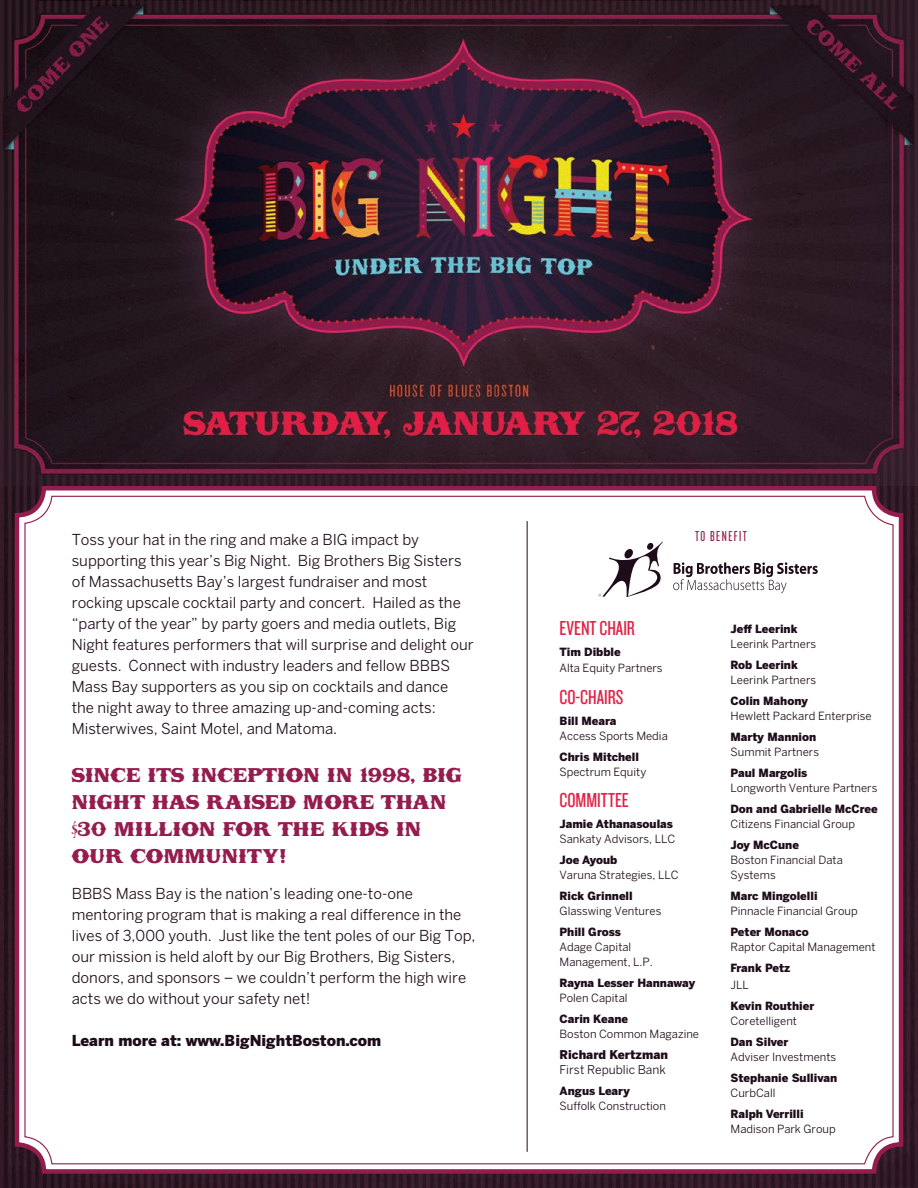
<style>
.page{position:relative;width:918px;height:1188px;background:#fff}
.page>*{position:absolute;margin:0;border:0;box-sizing:border-box;transform-origin:0 0}
.t1{font:27px/27px "LHF Boston Truckstyle C";color:#941c4e}
.t2{font:21px "Knockout 28 Junior Feathrwt";color:#e32045}
.t3{font:15px/21px "Benton Sans";color:#1e0c1a}
.t4{font:900 15px "Benton Sans";color:#1e0c1a}
.t5{font:15px "Knockout 27 Junior Bantamwt";letter-spacing:.1em;color:#941c4e}
.t6{font:12px "Benton Sans";color:#1e0c1a}
.t7{font:900 12px "Benton Sans";color:#1e0c1a}
.t8{font:11.25px/15px "Benton Sans";color:#1e0c1a}
.t9{font:900 11.25px "Benton Sans";color:#1e0c1a}
</style>
<div class="page">
<img style="left:0;top:486px;width:918px;height:702px">
<img style="left:0;top:0;width:918px;height:486px">
<div style="left:17px;top:488px;width:884px;height:683px;background:#fff;border-radius:27px"></div>
<div style="left:15px;top:486px;width:888px;height:688px;border:4px solid #941c4e;border-radius:27px"></div>
<hr style="left:527px;top:521px;width:1px;height:631px;background:#1e0c1a">
<svg style="left:598px;top:541px;width:65px;height:56px"></svg>
<svg style="left:673px;top:562px;width:145px;height:31px"></svg>
<p class="t3" style="left:72px;top:529px;width:404px">Toss your hat in the ring and make a BIG impact by supporting this year’s Big Night. Big Brothers Big Sisters of Massachusetts Bay’s largest fundraiser and most rocking upscale cocktail party and concert. Hailed as the “party of the year” by party goers and media outlets, Big Night features performers that will surprise and delight our guests. Connect with industry leaders and fellow BBBS Mass Bay supporters as you sip on cocktails and dance the night away to three amazing up-and-coming acts:<br>Misterwives, Saint Motel, and Matoma.</p>
<h1 class="t1" style="left:72px;top:759px;width:392px">since its inception in 1998, big night has raised more than $30 million for the kids in our community!</h1>
<p class="t3" style="left:72px;top:883px;width:405px">BBBS Mass Bay is the nation’s leading one-to-one mentoring program that is making a real difference in the lives of 3,000 youth. Just like the tent poles of our Big Top, our mission is held aloft by our Big Brothers, Big Sisters, donors, and sponsors – we couldn’t perform the high wire acts we do without your safety net!</p>
<p class="t4" style="left:72px;top:1031px;width:311px">Learn more at: www.BigNightBoston.com</p>
<p class="t5" style="left:695px;top:527px;width:53px">TO BENEFIT</p>
<h2 class="t2" style="left:560px;top:615px;width:77px">EVENT CHAIR</h2>
<p class="t9" style="left:560px;top:645px;width:63px">Tim Dibble</p>
<p class="t8" style="left:560px;top:660px;width:105px">Alta Equity Partners</p>
<h2 class="t2" style="left:560px;top:684px;width:65px">CO-CHAIRS</h2>
<p class="t9" style="left:560px;top:714px;width:58px">Bill Meara</p>
<p class="t8" style="left:560px;top:728px;width:110px">Access Sports Media</p>
<p class="t9" style="left:560px;top:750px;width:81px">Chris Mitchell</p>
<p class="t8" style="left:560px;top:764px;width:88px">Spectrum Equity</p>
<h2 class="t2" style="left:560px;top:787px;width:71px">COMMITTEE</h2>
<p class="t9" style="left:560px;top:817px;width:115px">Jamie Athanasoulas</p>
<p class="t8" style="left:560px;top:831px;width:117px">Sankaty Advisors, LLC</p>
<p class="t9" style="left:560px;top:853px;width:59px">Joe Ayoub</p>
<p class="t8" style="left:560px;top:867px;width:121px">Varuna Strategies, LLC</p>
<p class="t9" style="left:560px;top:889px;width:75px">Rick Grinnell</p>
<p class="t8" style="left:560px;top:903px;width:103px">Glasswing Ventures</p>
<p class="t9" style="left:560px;top:925px;width:63px">Phill Gross</p>
<p class="t8" style="left:560px;top:939px;width:95px">Adage Capital<br>Management, L.P.</p>
<p class="t9" style="left:560px;top:976px;width:137px">Rayna Lesser Hannaway</p>
<p class="t8" style="left:560px;top:990px;width:69px">Polen Capital</p>
<p class="t9" style="left:560px;top:1012px;width:70px">Carin Keane</p>
<p class="t8" style="left:560px;top:1026px;width:141px">Boston Common Magazine</p>
<p class="t7" style="left:560px;top:1047px;width:110px">Richard Kertzman</p>
<p class="t6" style="left:560px;top:1063px;width:108px">First Republic Bank</p>
<p class="t9" style="left:560px;top:1084px;width:72px">Angus Leary</p>
<p class="t8" style="left:560px;top:1098px;width:108px">Suffolk Construction</p>
<p class="t9" style="left:731px;top:622px;width:69px">Jeff Leerink</p>
<p class="t8" style="left:731px;top:636px;width:87px">Leerink Partners</p>
<p class="t9" style="left:731px;top:658px;width:69px">Rob Leerink</p>
<p class="t8" style="left:731px;top:672px;width:87px">Leerink Partners</p>
<p class="t9" style="left:731px;top:694px;width:79px">Colin Mahony</p>
<p class="t8" style="left:731px;top:708px;width:143px">Hewlett Packard Enterprise</p>
<p class="t9" style="left:731px;top:730px;width:87px">Marty Mannion</p>
<p class="t8" style="left:731px;top:744px;width:90px">Summit Partners</p>
<p class="t9" style="left:731px;top:766px;width:78px">Paul Margolis</p>
<p class="t8" style="left:731px;top:780px;width:148px">Longworth Venture Partners</p>
<p class="t9" style="left:731px;top:802px;width:149px">Don and Gabrielle McCree</p>
<p class="t8" style="left:731px;top:816px;width:126px">Citizens Financial Group</p>
<p class="t9" style="left:731px;top:838px;width:70px">Joy McCune</p>
<p class="t8" style="left:731px;top:852px;width:114px">Boston Financial Data<br>Systems</p>
<p class="t9" style="left:731px;top:889px;width:89px">Marc Mingolelli</p>
<p class="t8" style="left:731px;top:903px;width:129px">Pinnacle Financial Group</p>
<p class="t9" style="left:731px;top:925px;width:80px">Peter Monaco</p>
<p class="t8" style="left:731px;top:939px;width:147px">Raptor Capital Management</p>
<p class="t9" style="left:731px;top:961px;width:61px">Frank Petz</p>
<p class="t8" style="left:731px;top:977px;width:20px">JLL</p>
<p class="t9" style="left:731px;top:999px;width:85px">Kevin Routhier</p>
<p class="t8" style="left:731px;top:1013px;width:68px">Coretelligent</p>
<p class="t9" style="left:731px;top:1035px;width:59px">Dan Silver</p>
<p class="t8" style="left:731px;top:1049px;width:107px">Adviser Investments</p>
<p class="t9" style="left:731px;top:1071px;width:108px">Stephanie Sullivan</p>
<p class="t8" style="left:731px;top:1085px;width:46px">CurbCall</p>
<p class="t9" style="left:731px;top:1107px;width:75px">Ralph Verrilli</p>
<p class="t8" style="left:731px;top:1121px;width:107px">Madison Park Group</p>
</div>
